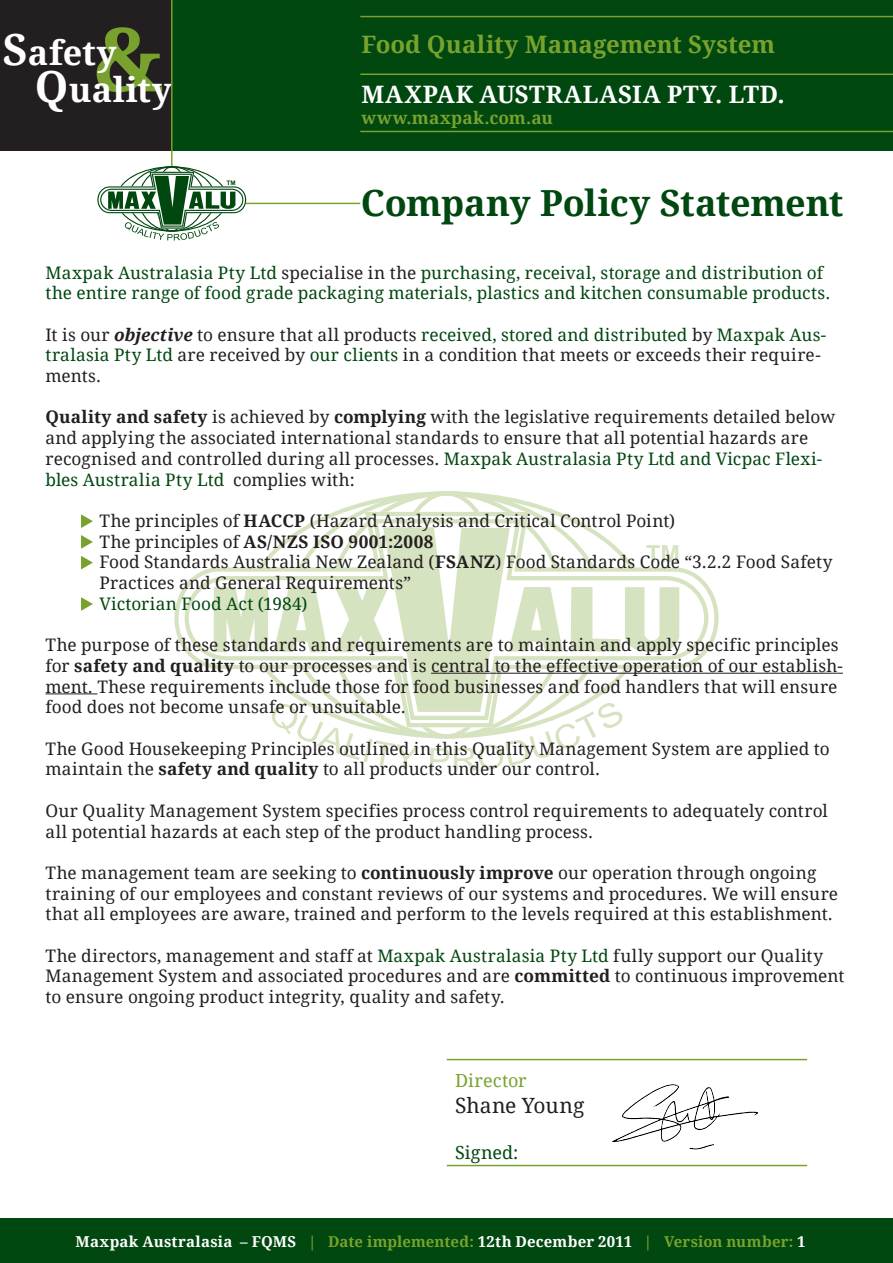
<style>
.page{position:relative;width:893px;height:1263px;background:#fff}
.page>*{position:absolute;margin:0;border:0;box-sizing:border-box;transform-origin:0 0}
.t1{font:700 88.5px "Droid Serif";color:#78a22d}
.t2{font:700 36px "Droid Serif";letter-spacing:-.01em;color:#004710}
.t3{font:700 34.2px/37px "Droid Serif";letter-spacing:.02em;color:#fff}
.t4{font:700 24px "Droid Serif";color:#78a22d}
.t5{font:700 24px "Droid Serif";letter-spacing:.035em;color:#fff}
.t6{font:21px "Droid Serif";color:#231f20}
.t7{font:18px "Droid Serif";letter-spacing:.005em;color:#78a22d}
.t8{font:18px "Droid Serif";letter-spacing:.005em;color:#004710}
.t9{font:17.25px/20.7px "Droid Serif";letter-spacing:.005em;color:#231f20}
.t10{font:17.25px/20.7px "Droid Serif";letter-spacing:.01em;color:#004710}
.t11{font:700 17.25px "Droid Serif";letter-spacing:.015em;color:#78a22d}
.t12{font:700 15px "Droid Serif";letter-spacing:.01em;color:#fff}
.s1{font-size:42.75px}
.s2{color:#231f20}
.s3{font-weight:700;font-style:italic}
.s4{color:#004710}
.s5{font-weight:700}
.s6{color:#78a22d}
</style>
<div class="page">
<svg style="left:174px;top:585px;width:545px;height:88px"></svg>
<svg style="left:185px;top:567px;width:523px;height:106px"></svg>
<svg style="left:214px;top:491px;width:465px;height:281px"></svg>
<div style="left:0;top:1218px;width:893px;height:45px;background:#004710"></div>
<div style="left:0;top:0;width:893px;height:150px;background:#004710"></div>
<hr style="left:431px;top:673px;width:407px;height:1px;background:#231f20">
<hr style="left:46px;top:693px;width:51px;height:1px;background:#231f20">
<hr style="left:447px;top:1165px;width:360px;height:1px;background:#78a22d">
<hr style="left:447px;top:1059px;width:360px;height:1px;background:#78a22d">
<div style="left:0;top:0;width:172px;height:150px;background:#231f20"></div>
<hr style="left:171px;top:0;width:2px;height:203px;background:#78a22d">
<hr style="left:172px;top:203px;width:188px;height:1px;background:#78a22d">
<hr style="left:360px;top:16px;width:533px;height:1px;background:#78a22d">
<hr style="left:360px;top:74px;width:533px;height:1px;background:#78a22d">
<hr style="left:360px;top:131px;width:533px;height:1px;background:#78a22d">
<svg style="left:81px;top:514px;width:12px;height:14px"></svg>
<svg style="left:81px;top:535px;width:12px;height:14px"></svg>
<svg style="left:81px;top:556px;width:12px;height:13px"></svg>
<svg style="left:81px;top:597px;width:12px;height:14px"></svg>
<svg style="left:97px;top:166px;width:149px;height:74px"></svg>
<img style="left:612px;top:1084px;width:146px;height:66px">
<h1 class="t1" style="left:92px;top:5px;width:72px">&amp;</h1>
<h3 class="t4" style="left:361px;top:30px;width:415px">Food Quality Management System</h3>
<h3 class="t3" style="left:35px;top:34px;width:138px;text-indent:-32px"><span class="s1">S</span>afety<br><span class="s1">Q</span>uality</h3>
<h3 class="t5" style="left:361px;top:79px;width:425px">MAXPAK AUSTRALASIA PTY. LTD.</h3>
<p class="t11" style="left:361px;top:107px;width:193px">www.maxpak.com.au</p>
<h2 class="t2" style="left:361px;top:181px;width:484px">Company Policy Statement</h2>
<p class="t10" style="left:46px;top:262px;width:786px">Maxpak Australasia Pty Ltd <span class="s2">specialise in the</span> purchasing, receival, storage and distribution of the entire range of food grade packaging materials, plastics and kitchen consumable products.</p>
<p class="t9" style="left:46px;top:324px;width:782px">It is our <span class="s3">objective</span> to ensure that all products <span class="s4">received, stored and distributed</span> by <span class="s4">Maxpak Aus&shy;tralasia Pty Ltd</span> are received by <span class="s4">our clients</span> in a condition that meets or exceeds their require&shy;ments.</p>
<p class="t9" style="left:46px;top:407px;width:791px"><span class="s5">Quality and safety</span> is achieved by <span class="s5">complying</span> with the legislative requirements detailed below and applying the associated international standards to ensure that all potential hazards are recognised and controlled during all processes. <span class="s4">Maxpak Australasia Pty Ltd and Vicpac Flexi&shy;bles Australia Pty Ltd</span> complies with:</p>
<p class="t9" style="left:99px;top:511px;width:735px">The principles of <span class="s5">HACCP</span> (Hazard Analysis and Critical Control Point)<br>The principles of <span class="s5">AS/NZS ISO 9001:2008<br></span>Food Standards Australia New Zealand (<span class="s5">FSANZ</span>) Food Standards Code “3.2.2 Food Safety Practices and General Requirements”</p>
<p class="t10" style="left:99px;top:593px;width:209px">Victorian Food Act (1984)</p>
<p class="t9" style="left:46px;top:635px;width:799px">The purpose of these standards and requirements are to maintain and apply specific principles for <span class="s5">safety and quality</span> to our processes and is central to the effective operation of our establish&shy;ment. These requirements include those for food businesses and food handlers that will ensure food does not become unsafe or unsuitable.</p>
<p class="t9" style="left:46px;top:738px;width:786px">The Good Housekeeping Principles outlined in this Quality Management System are applied to maintain the <span class="s5">safety and quality</span> to all products under our control.</p>
<p class="t9" style="left:46px;top:800px;width:784px">Our Quality Management System specifies process control requirements to adequately control all potential hazards at each step of the product handling process.</p>
<p class="t9" style="left:46px;top:862px;width:794px">The management team are seeking to <span class="s5">continuously improve</span> our operation through ongoing training of our employees and constant reviews of our systems and procedures. We will ensure that all employees are aware, trained and perform to the levels required at this establishment.</p>
<p class="t9" style="left:46px;top:945px;width:800px">The directors, management and staff at <span class="s4">Maxpak Australasia Pty Ltd</span> fully support our Quality<br>Management System and associated procedures and are <span class="s5">committed</span> to continuous improvement to ensure ongoing product integrity, quality and safety.</p>
<p class="t7" style="left:455px;top:1070px;width:73px">Director</p>
<p class="t6" style="left:455px;top:1092px;width:131px">Shane Young</p>
<p class="t8" style="left:455px;top:1142px;width:65px">Signed:</p>
<p class="t12" style="left:76px;top:1232px;width:731px">Maxpak Australasia – FQMS <span class="s6">| Date implemented:</span> 12th December 2011 <span class="s6">| Version number:</span> 1</p>
</div>
